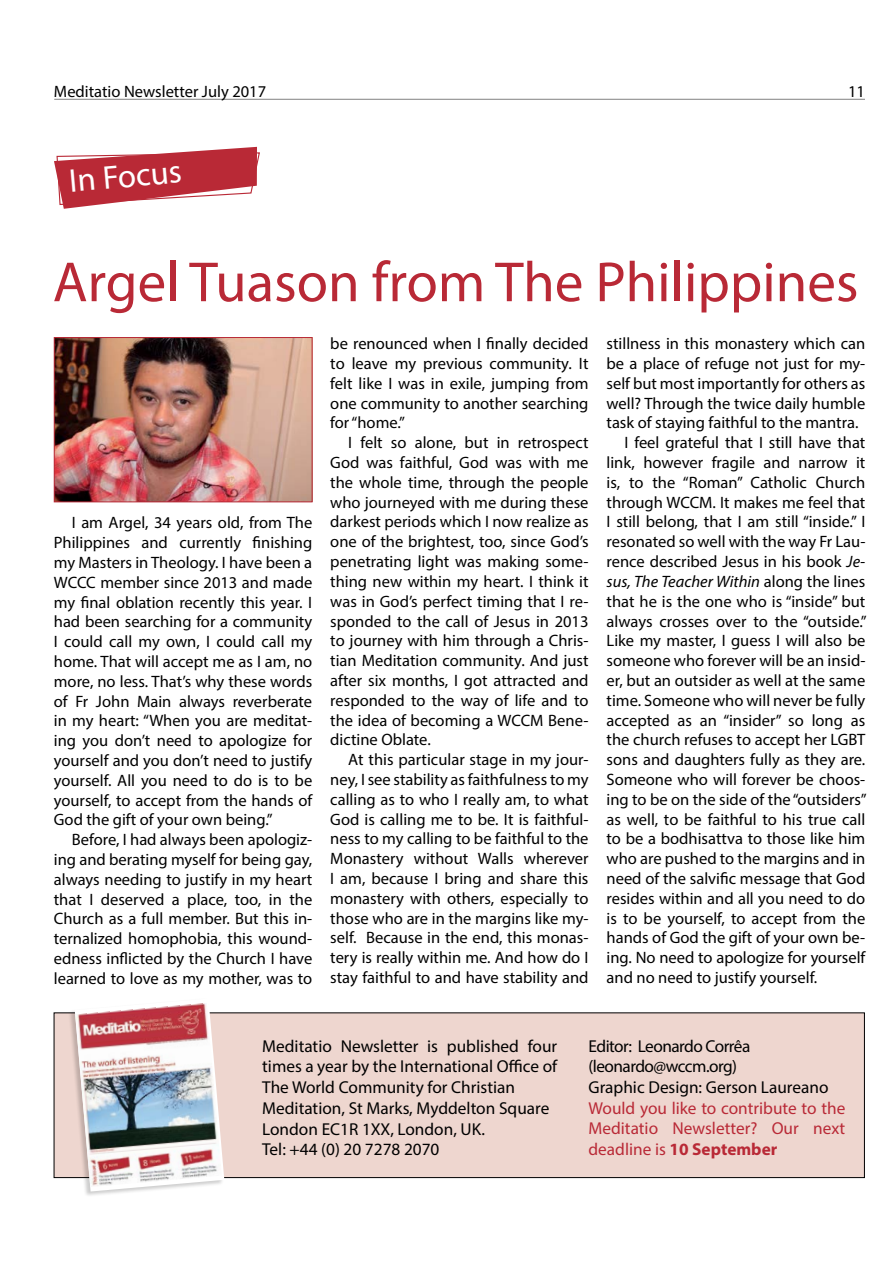
<style>
.page{position:relative;width:894px;height:1263px;background:#fff}
.page>*{position:absolute;margin:0;border:0;box-sizing:border-box;transform-origin:0 0}
.t1{font:57px "Myriad Pro";color:#b92936}
.t2{font:33px "Myriad Pro";color:#fff}
.t3{font:17.25px/20.7px "Myriad Pro";color:#000}
.t4{font:17.25px/20.7px "Myriad Pro";color:#b92936;text-align:justify}
.t5{font:17.25px/20.7px "Myriad Pro";letter-spacing:-.03em;color:#000}
.t6{font:16.5px/19.8px "Myriad Pro";color:#000;text-align:justify}
.t7{font:italic 16.5px "Myriad Pro";color:#000}
.s1{font-style:italic}
.s2{font-style:normal}
.s3{font-weight:700}
</style>
<div class="page">
<hr style="left:54px;top:99px;width:810px;height:1px;background:#000">
<svg style="left:54px;top:147px;width:206px;height:62px"></svg>
<div style="left:54px;top:1012px;width:810px;height:165px;background:#eed6cf"></div>
<div style="left:68px;top:997px;width:156px;height:200px;background:#000;opacity:.2"></div>
<svg style="left:75px;top:998px;width:149px;height:193px"></svg>
<img style="left:75px;top:1003px;width:147px;height:184px">
<img style="left:56px;top:339px;width:254px;height:161px">
<div style="left:54px;top:337px;width:258px;height:165px;border:1px solid #b82936"></div>
<p class="t6" style="left:54px;top:82px;width:214px">Meditatio Newsletter July 2017</p>
<p class="t6" style="left:847px;top:82px;width:18px">11</p>
<h2 class="t2" style="left:67px;top:160px;width:114px;rotate:-5deg">In Focus</h2>
<h1 class="t1" style="left:53px;top:247px;width:807px">Argel Tuason from The Philippines</h1>
<p class="t6" style="left:54px;top:512px;width:260px;text-indent:18px">I am Argel, 34 years old, from The Philippines and currently finishing my Masters in Theology. I have been a WCCC member since 2013 and made my final oblation recently this year. I had been searching for a community I could call my own, I could call my home. That will accept me as I am, no more, no less. That’s why these words of Fr John Main always reverberate in my heart: “When you are meditat&shy;ing you don’t need to apologize for yourself and you don’t need to justify yourself. All you need to do is to be yourself, to accept from the hands of God the gift of your own being.”</p>
<p class="t6" style="left:54px;top:829px;width:260px;text-indent:18px">Before, I had always been apologiz&shy;ing and berating myself for being gay, always needing to justify in my heart that I deserved a place, too, in the Church as a full member. But this in&shy;ternalized homophobia, this wound&shy;edness inflicted by the Church I have learned to love as my mother, was to</p>
<p class="t6" style="left:330px;top:333px;width:260px">be renounced when I finally decided to leave my previous community. It felt like I was in exile, jumping from one community to another searching for “home.”</p>
<p class="t6" style="left:330px;top:432px;width:260px;text-indent:18px">I felt so alone, but in retrospect God was faithful, God was with me the whole time, through the people who journeyed with me during these darkest periods which I now realize as one of the brightest, too, since God’s penetrating light was making some&shy;thing new within my heart. I think it was in God’s perfect timing that I re&shy;sponded to the call of Jesus in 2013 to journey with him through a Chris&shy;tian Meditation community. And just after six months, I got attracted and responded to the way of life and to the idea of becoming a WCCM Bene&shy;dictine Oblate.</p>
<p class="t6" style="left:330px;top:749px;width:260px;text-indent:18px">At this particular stage in my jour&shy;ney, I see stability as faithfulness to my calling as to who I really am, to what God is calling me to be. It is faithful&shy;ness to my calling to be faithful to the Monastery without Walls wherever I am, because I bring and share this monastery with others, especially to those who are in the margins like my&shy;self. Because in the end, this monas&shy;tery is really within me. And how do I stay faithful to and have stability and</p>
<p class="t6" style="left:606px;top:333px;width:260px">stillness in this monastery which can</p>
<p class="t6" style="left:606px;top:353px;width:260px">be a place of refuge not just for my-</p>
<p class="t6" style="left:606px;top:373px;width:260px">self but most importantly for others as</p>
<p class="t6" style="left:606px;top:393px;width:260px">well? Through the twice daily humble</p>
<p class="t6" style="left:606px;top:413px;width:253px">task of staying faithful to the mantra.</p>
<p class="t6" style="left:624px;top:432px;width:242px">I feel grateful that I still have that</p>
<p class="t6" style="left:606px;top:452px;width:260px">link, however fragile and narrow it</p>
<p class="t6" style="left:606px;top:472px;width:260px">is, to the “Roman” Catholic Church</p>
<p class="t6" style="left:606px;top:492px;width:260px">through WCCM. It makes me feel that</p>
<p class="t6" style="left:606px;top:512px;width:260px">I still belong, that I am still “inside.” I</p>
<p class="t6" style="left:606px;top:531px;width:260px">resonated so well with the way Fr Lau-</p>
<p class="t6" style="left:606px;top:551px;width:260px">rence described Jesus in his book <span class="s1">Je-</span></p>
<p class="t7" style="left:606px;top:571px;width:260px">sus, The Teacher Within <span class="s2">along the lines</span></p>
<p class="t6" style="left:606px;top:591px;width:260px">that he is the one who is “inside” but</p>
<p class="t6" style="left:606px;top:611px;width:262px">always crosses over to the “outside.”</p>
<p class="t6" style="left:606px;top:630px;width:260px">Like my master, I guess I will also be</p>
<p class="t6" style="left:606px;top:650px;width:260px">someone who forever will be an insid-</p>
<p class="t6" style="left:606px;top:670px;width:260px">er, but an outsider as well at the same</p>
<p class="t6" style="left:606px;top:690px;width:260px">time. Someone who will never be fully</p>
<p class="t6" style="left:606px;top:710px;width:260px">accepted as an “insider” so long as</p>
<p class="t6" style="left:606px;top:729px;width:260px">the church refuses to accept her LGBT</p>
<p class="t6" style="left:606px;top:749px;width:260px">sons and daughters fully as they are.</p>
<p class="t6" style="left:606px;top:769px;width:260px">Someone who will forever be choos-</p>
<p class="t6" style="left:606px;top:789px;width:261px">ing to be on the side of the “outsiders”</p>
<p class="t6" style="left:606px;top:809px;width:260px">as well, to be faithful to his true call</p>
<p class="t6" style="left:606px;top:828px;width:260px">to be a bodhisattva to those like him</p>
<p class="t6" style="left:606px;top:848px;width:260px">who are pushed to the margins and in</p>
<p class="t6" style="left:606px;top:868px;width:260px">need of the salvific message that God</p>
<p class="t6" style="left:606px;top:888px;width:260px">resides within and all you need to do</p>
<p class="t6" style="left:606px;top:908px;width:260px">is to be yourself, to accept from the</p>
<p class="t6" style="left:606px;top:927px;width:260px">hands of God the gift of your own be-</p>
<p class="t6" style="left:606px;top:947px;width:260px">ing. No need to apologize for yourself</p>
<p class="t6" style="left:606px;top:967px;width:212px">and no need to justify yourself.</p>
<p class="t3" style="left:262px;top:1035px;width:296px">Meditatio Newsletter is published four times a year by the International Office of The World Community for Christian Meditation, St Marks, Myddelton Square London EC1R 1XX, London, UK.<br>Tel: +44 (0) 20 7278 2070</p>
<p class="t5" style="left:588px;top:1035px;width:241px">Editor: Leonardo Corrêa (leonardo@wccm.org)<br>Graphic Design: Gerson Laureano</p>
<p class="t4" style="left:588px;top:1097px;width:258px">Would you like to contribute to the Meditatio Newsletter? Our next deadline is <span class="s3">10 September</span></p>
</div>
